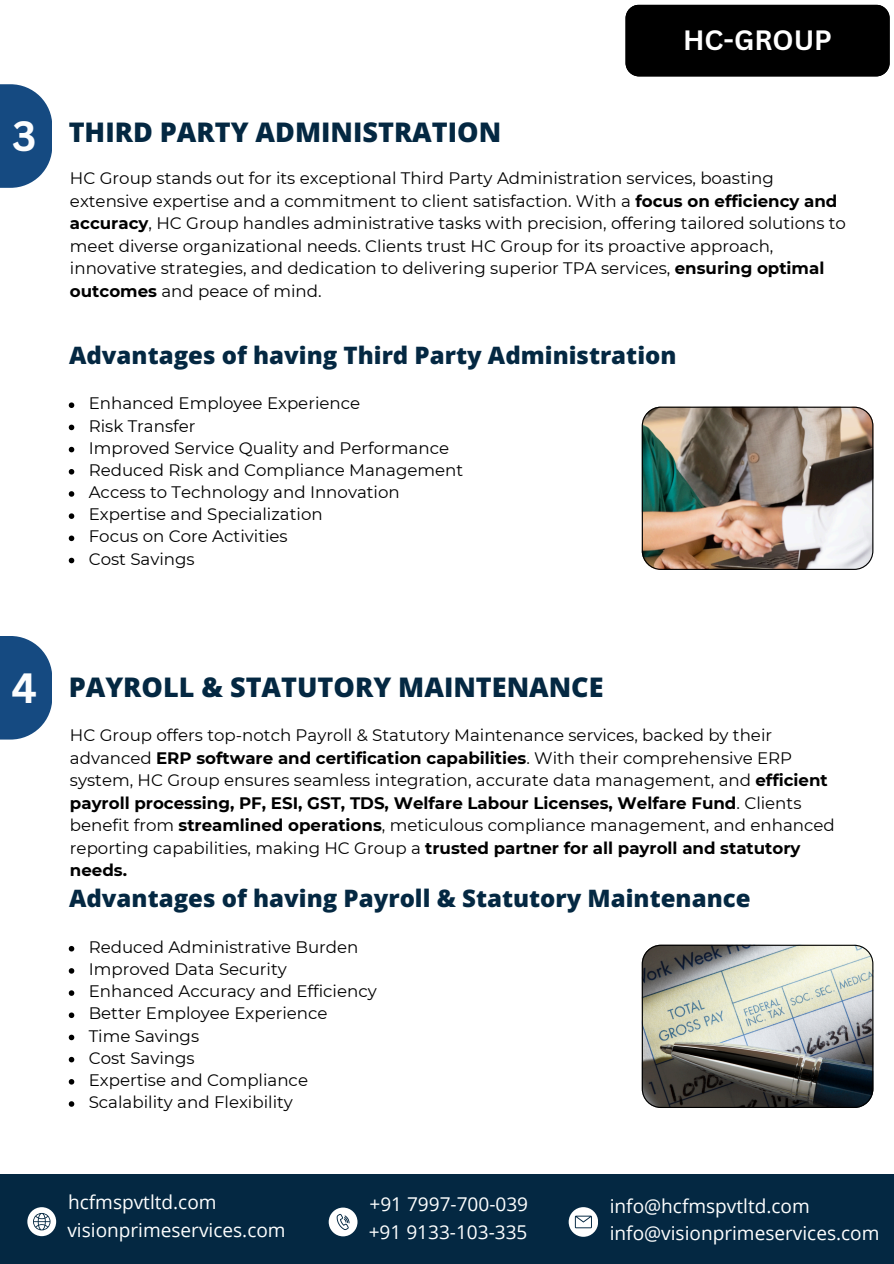
<style>
.page{position:relative;width:894px;height:1264px;background:#fff}
.page>*{position:absolute;margin:0;border:0;box-sizing:border-box;transform-origin:0 0}
.t1{font:700 41.1px "Canva Sans";color:#fcfdfe}
.t2{font:700 27.15px "Canva Sans";color:#fff}
.t3{font:800 27px "Open Sans";color:#042842}
.t4{font:800 24px "Open Sans";color:#042842}
.t5{font:19.05px "Open Sans";color:#fdfefe}
.t6{font:16.65px/22.5px "Montserrat";color:#000}
.s1{font-weight:700}
</style>
<div class="page">
<div style="left:625px;top:5px;width:264px;height:71px;background:#000"></div>
<div style="left:0;top:1174px;width:893px;height:89px;background:#042842"></div>
<svg style="left:27px;top:1207px;width:29px;height:29px"></svg>
<svg style="left:328px;top:1207px;width:29px;height:29px"></svg>
<svg style="left:568px;top:1207px;width:29px;height:29px"></svg>
<div style="left:0;top:636px;width:52px;height:103px;background:#154a81"></div>
<img style="left:641px;top:406px;width:232px;height:164px">
<img style="left:641px;top:944px;width:232px;height:163px">
<div style="left:0;top:84px;width:52px;height:104px;background:#154a81"></div>
<svg style="left:69px;top:402px;width:5px;height:6px"></svg>
<svg style="left:69px;top:424px;width:5px;height:6px"></svg>
<svg style="left:69px;top:447px;width:5px;height:5px"></svg>
<svg style="left:69px;top:469px;width:5px;height:5px"></svg>
<svg style="left:69px;top:491px;width:5px;height:5px"></svg>
<svg style="left:69px;top:513px;width:5px;height:6px"></svg>
<svg style="left:69px;top:535px;width:5px;height:6px"></svg>
<svg style="left:69px;top:557px;width:5px;height:6px"></svg>
<svg style="left:69px;top:946px;width:5px;height:5px"></svg>
<svg style="left:69px;top:968px;width:5px;height:5px"></svg>
<svg style="left:69px;top:990px;width:5px;height:5px"></svg>
<svg style="left:69px;top:1012px;width:5px;height:6px"></svg>
<svg style="left:69px;top:1034px;width:5px;height:6px"></svg>
<svg style="left:69px;top:1056px;width:5px;height:6px"></svg>
<svg style="left:69px;top:1079px;width:5px;height:5px"></svg>
<svg style="left:69px;top:1101px;width:5px;height:5px"></svg>
<h3 class="t1" style="left:12px;top:107px;width:26px">3</h3>
<p class="t3" style="left:69px;top:113px;width:434px">THIRD PARTY ADMINISTRATION</p>
<p class="t2" style="left:683px;top:21px;width:150px">HC-GROUP</p>
<h3 class="t6" style="left:70px;top:167px;width:777px">HC Group stands out for its exceptional Third Party Administration services, boasting extensive expertise and a commitment to client satisfaction. With a <span class="s1">focus on efficiency and accuracy</span>, HC Group handles administrative tasks with precision, offering tailored solutions to meet diverse organizational needs. Clients trust HC Group for its proactive approach, innovative strategies, and dedication to delivering superior TPA services, <span class="s1">ensuring optimal outcomes</span> and peace of mind.</h3>
<p class="t4" style="left:69px;top:338px;width:608px">Advantages of having Third Party Administration</p>
<p class="t6" style="left:89px;top:392px;width:273px">Enhanced Employee Experience</p>
<p class="t6" style="left:89px;top:414px;width:108px">Risk Transfer</p>
<h1 class="t6" style="left:89px;top:436px;width:362px">Improved Service Quality and Performance</h1>
<p class="t6" style="left:89px;top:458px;width:376px">Reduced Risk and Compliance Management</p>
<h2 class="t6" style="left:89px;top:481px;width:312px">Access to Technology and Innovation</h2>
<p class="t6" style="left:89px;top:503px;width:235px">Expertise and Specialization</p>
<p class="t6" style="left:89px;top:525px;width:200px">Focus on Core Activities</p>
<p class="t6" style="left:89px;top:547px;width:107px">Cost Savings</p>
<p class="t1" style="left:11px;top:658px;width:27px">4</p>
<p class="t3" style="left:69px;top:668px;width:536px">PAYROLL &amp; STATUTORY MAINTENANCE</p>
<h3 class="t6" style="left:70px;top:723px;width:766px">HC Group offers top-notch Payroll &amp; Statutory Maintenance services, backed by their advanced <span class="s1">ERP software and certification capabilities</span>. With their comprehensive ERP system, HC Group ensures seamless integration, accurate data management, and <span class="s1">efficient payroll processing, PF, ESI, GST, TDS, Welfare Labour Licenses, Welfare Fund</span>. Clients benefit from <span class="s1">streamlined operations</span>, meticulous compliance management, and enhanced reporting capabilities, making HC Group a <span class="s1">trusted partner for all payroll and statutory needs.</span></h3>
<p class="t4" style="left:69px;top:881px;width:682px">Advantages of having Payroll &amp; Statutory Maintenance</p>
<p class="t6" style="left:89px;top:935px;width:271px">Reduced Administrative Burden</p>
<p class="t6" style="left:89px;top:957px;width:199px">Improved Data Security</p>
<p class="t6" style="left:89px;top:980px;width:289px">Enhanced Accuracy and Efficiency</p>
<p class="t6" style="left:89px;top:1002px;width:240px">Better Employee Experience</p>
<p class="t6" style="left:89px;top:1024px;width:112px">Time Savings</p>
<p class="t6" style="left:89px;top:1046px;width:107px">Cost Savings</p>
<p class="t6" style="left:89px;top:1068px;width:221px">Expertise and Compliance</p>
<h3 class="t6" style="left:89px;top:1090px;width:206px">Scalability and Flexibility</h3>
<p class="t5" style="left:68px;top:1188px;width:150px">hcfmspvtltd.com</p>
<p class="t5" style="left:369px;top:1190px;width:160px">+91 7997-700-039</p>
<p class="t5" style="left:609px;top:1192px;width:201px">info@hcfmspvtltd.com</p>
<p class="t5" style="left:609px;top:1219px;width:271px">info@visionprimeservices.com</p>
<p class="t5" style="left:67px;top:1217px;width:220px">visionprimeservices.com</p>
<h2 class="t5" style="left:368px;top:1218px;width:160px">+91 9133-103-335</h2>
</div>
